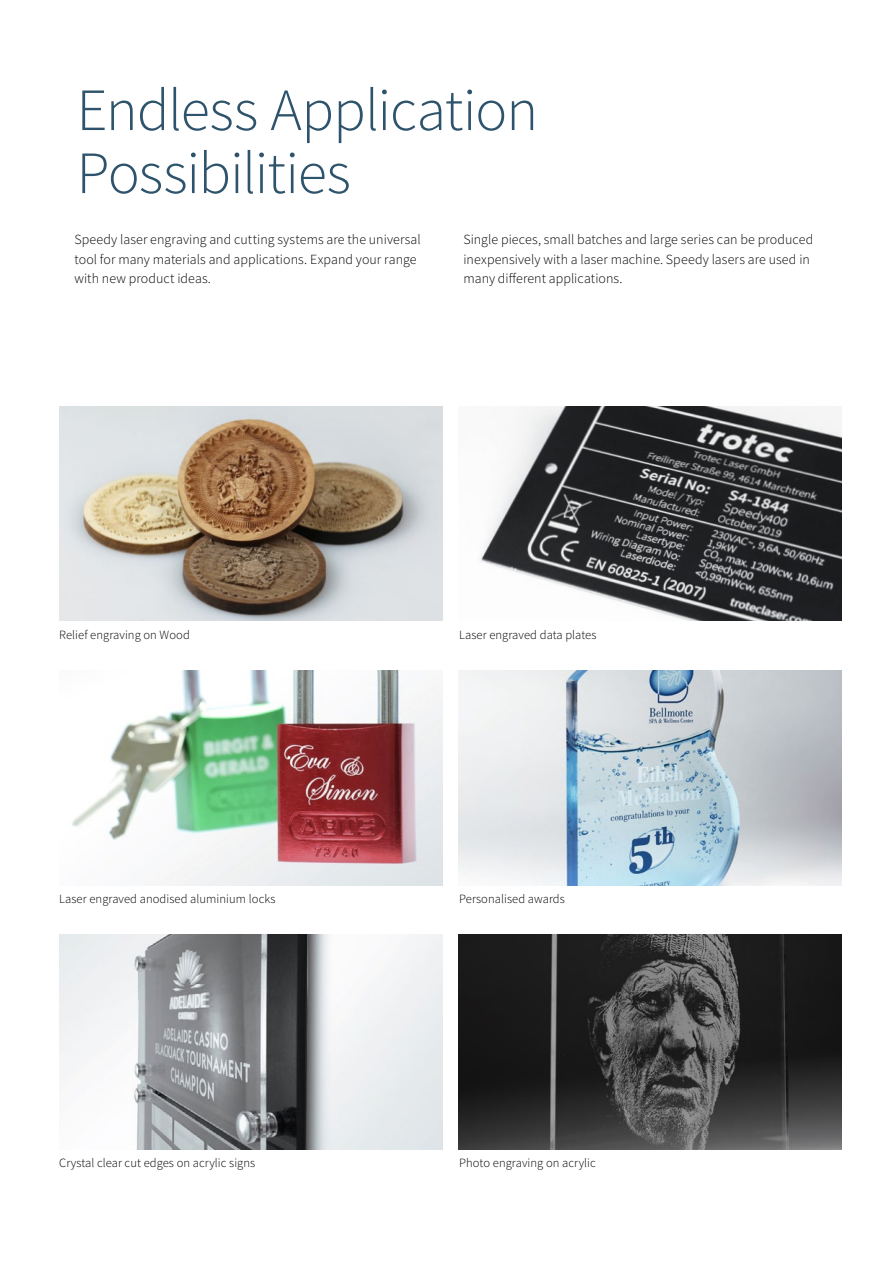
<style>
.page{position:relative;width:893px;height:1263px;background:#fff}
.page>*{position:absolute;margin:0;border:0;box-sizing:border-box;transform-origin:0 0}
.t1{font:300 60px/63px "Source Sans Pro";letter-spacing:-.02em;color:#2e536c}
.t2{font:300 13.95px/19.5px "Source Sans Pro";letter-spacing:.005em;color:#000}
.t3{font:300 12.6px "Source Sans Pro";letter-spacing:.005em;color:#000}
</style>
<div class="page">
<img style="left:72px;top:670px;width:371px;height:215px">
<img style="left:60px;top:406px;width:383px;height:215px">
<img style="left:60px;top:935px;width:383px;height:214px">
<img style="left:459px;top:670px;width:383px;height:215px">
<img style="left:480px;top:406px;width:362px;height:215px">
<img style="left:459px;top:935px;width:383px;height:214px">
<h1 class="t1" style="left:77px;top:79px;width:463px">Endless Application<br>Possibilities</h1>
<p class="t2" style="left:74px;top:230px;width:348px">Speedy laser engraving and cutting systems are the universal tool for many materials and applications. Expand your range with new product ideas.</p>
<p class="t2" style="left:463px;top:230px;width:351px">Single pieces, small batches and large series can be produced inexpensively with a laser machine. Speedy lasers are used in many different applications.</p>
<p class="t3" style="left:59px;top:627px;width:132px">Relief engraving on Wood</p>
<p class="t3" style="left:459px;top:627px;width:139px">Laser engraved data plates</p>
<p class="t3" style="left:59px;top:891px;width:218px">Laser engraved anodised aluminium locks</p>
<p class="t3" style="left:459px;top:891px;width:107px">Personalised awards</p>
<p class="t3" style="left:59px;top:1155px;width:198px">Crystal clear cut edges on acrylic signs</p>
<p class="t3" style="left:459px;top:1155px;width:138px">Photo engraving on acrylic</p>
</div>
